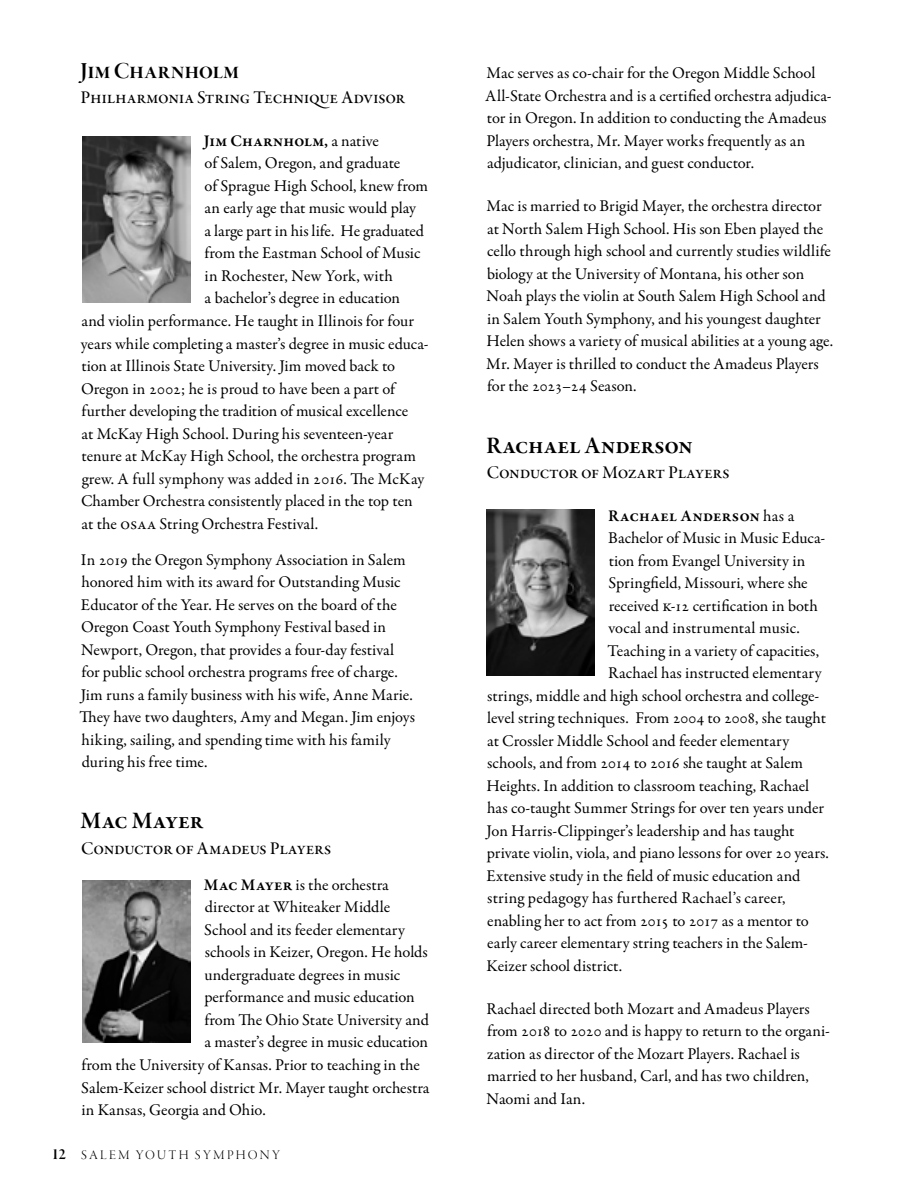
<style>
.page{position:relative;width:918px;height:1188px;background:#fff}
.page>*{position:absolute;margin:0;border:0;box-sizing:border-box;transform-origin:0 0}
.t1{font:24px "Garamond Premr Pro Smbd Subh";letter-spacing:.015em;color:#000}
.t2{font:24px "Garamond Premr Pro Smbd Disp";letter-spacing:.025em;color:#000}
.t3{font:18px "Garamond Premr Pro Med Subh";letter-spacing:.005em;color:#000}
.t4{font:16.5px/22.5px "Garamond Premr Pro";color:#000}
.t5{font:600 16.5px "Garamond Premr Pro";letter-spacing:.015em;color:#000}
.t6{font:13.5px "Garamond Premr Pro Lt Disp";letter-spacing:.175em;color:#000}
.s1{font-weight:400}
.s2{font-weight:600}
.s3{font-family:"Garamond Premr Pro Smbd Disp";font-size:16.5px}
</style>
<div class="page">
<img style="left:82px;top:136px;width:108px;height:166px">
<img style="left:487px;top:510px;width:108px;height:166px">
<img style="left:82px;top:881px;width:108px;height:162px">
<h1 class="t2" style="left:81px;top:57px;width:160px">Jim Charnholm</h1>
<p class="t3" style="left:81px;top:87px;width:325px">Philharmonia String Technique Advisor</p>
<p class="t5" style="left:204px;top:131px;width:177px">Jim Charnholm, <span class="s1">a native</span></p>
<p class="t4" style="left:205px;top:152px;width:197px">of Salem, Oregon, and graduate</p>
<p class="t4" style="left:205px;top:175px;width:225px">of Sprague High School, knew from</p>
<p class="t4" style="left:205px;top:197px;width:213px">an early age that music would play</p>
<p class="t4" style="left:205px;top:220px;width:221px">a large part in his life. He graduated</p>
<p class="t4" style="left:204px;top:242px;width:217px">from the Eastman School of Music</p>
<p class="t4" style="left:204px;top:265px;width:190px">in Rochester, New York, with</p>
<p class="t4" style="left:205px;top:287px;width:197px">a bachelor’s degree in education</p>
<p class="t4" style="left:82px;top:310px;width:334px">and violin performance. He taught in Illinois for four</p>
<p class="t4" style="left:81px;top:332px;width:349px">years while completing a master’s degree in music educa-</p>
<p class="t4" style="left:81px;top:355px;width:315px">tion at Illinois State University. Jim moved back to</p>
<p class="t4" style="left:81px;top:377px;width:315px">Oregon in 2002; he is proud to have been a part of</p>
<p class="t4" style="left:81px;top:400px;width:328px">further developing the tradition of musical excellence</p>
<p class="t4" style="left:82px;top:422px;width:313px">at McKay High School. During his seventeen-year</p>
<p class="t4" style="left:81px;top:445px;width:336px">tenure at McKay High School, the orchestra program</p>
<p class="t4" style="left:82px;top:467px;width:344px">grew. A full symphony was added in 2016. The McKay</p>
<p class="t4" style="left:81px;top:490px;width:333px">Chamber Orchestra consistently placed in the top ten</p>
<p class="t4" style="left:82px;top:513px;width:238px">at the osaa String Orchestra Festival.</p>
<p class="t4" style="left:79px;top:549px;width:337px">In 2019 the Oregon Symphony Association in Salem honored him with its award for Outstanding Music Educator of the Year. He serves on the board of the Oregon Coast Youth Symphony Festival based in Newport, Oregon, that provides a four-day festival<br>for public school orchestra programs free of charge.<br>Jim runs a family business with his wife, Anne Marie.<br>They have two daughters, Amy and Megan. Jim enjoys hiking, sailing, and spending time with his family during his free time.</p>
<h1 class="t1" style="left:81px;top:807px;width:124px">Mac Mayer</h1>
<p class="t3" style="left:81px;top:838px;width:252px">Conductor of Amadeus Players</p>
<p class="t4" style="left:204px;top:874px;width:186px"><span class="s2">Mac Mayer</span> is the orchestra</p>
<p class="t4" style="left:205px;top:896px;width:187px">director at Whiteaker Middle</p>
<p class="t4" style="left:204px;top:919px;width:202px">School and its feeder elementary</p>
<p class="t4" style="left:205px;top:941px;width:225px">schools in Keizer, Oregon. He holds</p>
<p class="t4" style="left:204px;top:964px;width:197px">undergraduate degrees in music</p>
<p class="t4" style="left:204px;top:986px;width:212px">performance and music education</p>
<p class="t4" style="left:204px;top:1009px;width:226px">from The Ohio State University and</p>
<p class="t4" style="left:205px;top:1031px;width:225px">a master’s degree in music education</p>
<p class="t4" style="left:81px;top:1054px;width:340px">from the University of Kansas. Prior to teaching in the</p>
<p class="t4" style="left:81px;top:1076px;width:350px">Salem-Keizer school district Mr. Mayer taught orchestra</p>
<p class="t4" style="left:81px;top:1099px;width:186px">in Kansas, Georgia and Ohio.</p>
<p class="t6" style="left:52px;top:1148px;width:230px"><span class="s3">12</span> SALEM YOUTH SYMPHONY</p>
<p class="t4" style="left:485px;top:62px;width:348px">Mac serves as co-chair for the Oregon Middle School All-State Orchestra and is a certified orchestra adjudica&shy;tor in Oregon. In addition to conducting the Amadeus Players orchestra, Mr. Mayer works frequently as an adjudicator, clinician, and guest conductor.</p>
<p class="t4" style="left:486px;top:195px;width:348px">Mac is married to Brigid Mayer, the orchestra director at North Salem High School. His son Eben played the cello through high school and currently studies wildlife biology at the University of Montana, his other son Noah plays the violin at South Salem High School and in Salem Youth Symphony, and his youngest daughter Helen shows a variety of musical abilities at a young age.<br>Mr. Mayer is thrilled to conduct the Amadeus Players for the 2023–24 Season.</p>
<h1 class="t1" style="left:486px;top:431px;width:208px">Rachael Anderson</h1>
<p class="t3" style="left:487px;top:462px;width:244px">Conductor of Mozart Players</p>
<p class="t5" style="left:608px;top:506px;width:188px">Rachael Anderson <span class="s1">has a</span></p>
<p class="t4" style="left:608px;top:527px;width:218px">Bachelor of Music in Music Educa-</p>
<p class="t4" style="left:609px;top:550px;width:198px">tion from Evangel University in</p>
<p class="t4" style="left:609px;top:572px;width:201px">Springfield, Missouri, where she</p>
<p class="t4" style="left:609px;top:595px;width:211px">received k-12 certification in both</p>
<p class="t4" style="left:608px;top:617px;width:193px">vocal and instrumental music.</p>
<p class="t4" style="left:607px;top:640px;width:213px">Teaching in a variety of capacities,</p>
<p class="t4" style="left:608px;top:662px;width:215px">Rachael has instructed elementary</p>
<p class="t4" style="left:487px;top:685px;width:334px">strings, middle and high school orchestra and college-</p>
<p class="t4" style="left:487px;top:707px;width:340px">level string techniques. From 2004 to 2008, she taught</p>
<p class="t4" style="left:487px;top:730px;width:304px">at Crossler Middle School and feeder elementary</p>
<p class="t4" style="left:487px;top:752px;width:317px">schools, and from 2014 to 2016 she taught at Salem</p>
<p class="t4" style="left:487px;top:775px;width:324px">Heights. In addition to classroom teaching, Rachael</p>
<p class="t4" style="left:487px;top:797px;width:339px">has co-taught Summer Strings for over ten years under</p>
<p class="t4" style="left:486px;top:820px;width:310px">Jon Harris-Clippinger’s leadership and has taught</p>
<p class="t4" style="left:487px;top:842px;width:344px">private violin, viola, and piano lessons for over 20 years.</p>
<p class="t4" style="left:487px;top:865px;width:315px">Extensive study in the field of music education and</p>
<p class="t4" style="left:487px;top:887px;width:300px">string pedagogy has furthered Rachael’s career,</p>
<p class="t4" style="left:487px;top:910px;width:323px">enabling her to act from 2015 to 2017 as a mentor to</p>
<p class="t4" style="left:487px;top:932px;width:322px">early career elementary string teachers in the Salem-</p>
<p class="t4" style="left:486px;top:955px;width:137px">Keizer school district.</p>
<p class="t4" style="left:486px;top:998px;width:345px">Rachael directed both Mozart and Amadeus Players from 2018 to 2020 and is happy to return to the organi&shy;zation as director of the Mozart Players. Rachael is married to her husband, Carl, and has two children, Naomi and Ian.</p>
</div>
